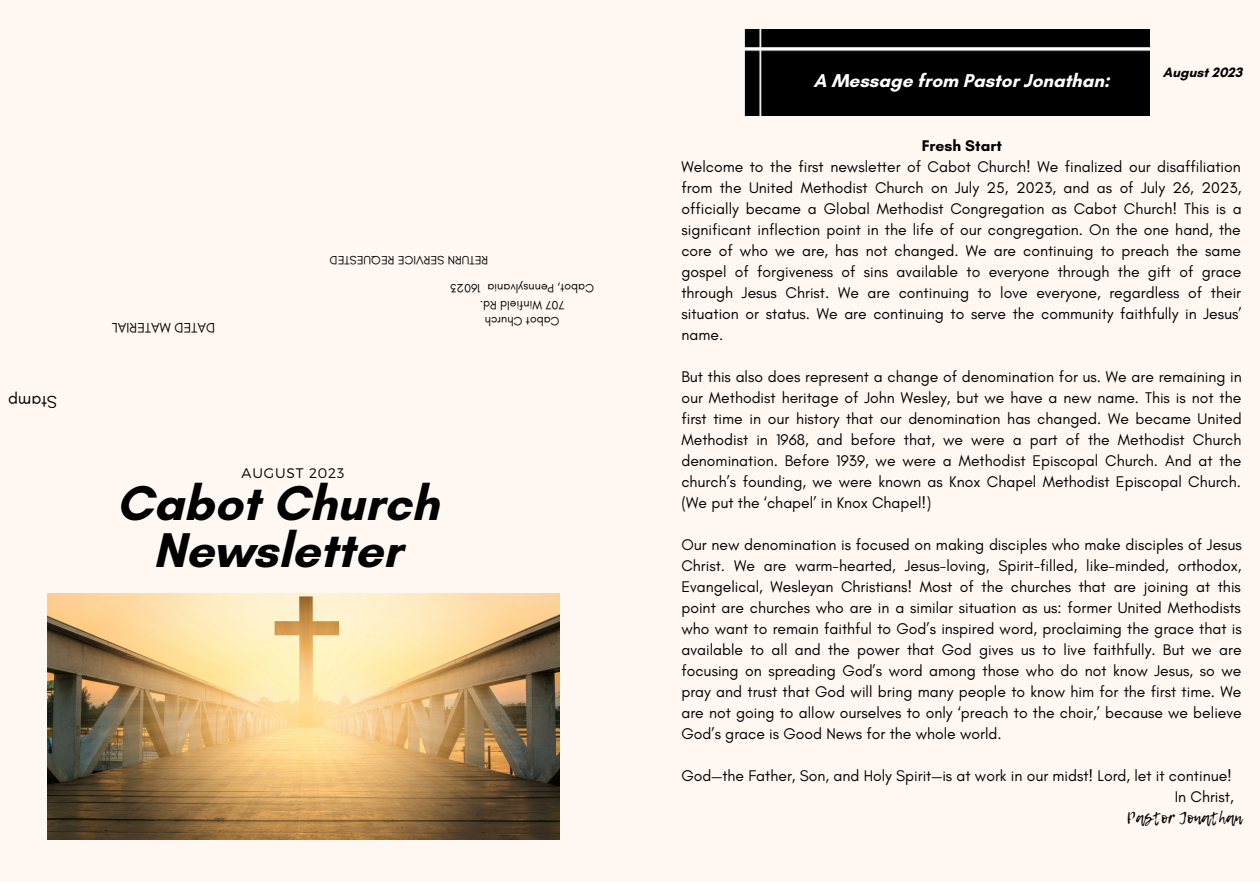
<style>
.page{position:relative;width:1260px;height:882px;background:#fff8f2}
.page>*{position:absolute;margin:0;border:0;box-sizing:border-box;transform-origin:0 0}
.t1{font:700 49.7px/46.7px "Glacial Indifference";color:#000;text-align:center}
.t2{font:700 18.9px "Glacial Indifference";color:#fff}
.t3{font:17.5px "Glacial Indifference";color:#000}
.t4{font:15.75px/21px "Glacial Indifference";color:#000;text-align:justify}
.t5{font:15.75px "Lemon Tuesday";color:#000}
.t6{font:700 15.75px "Glacial Indifference";color:#000}
.t7{font:14px "Glacial Indifference";color:#000}
.t8{font:700 13.83px "Glacial Indifference";color:#000}
.t9{font:300 13.83px "Montserrat";letter-spacing:.06em;color:#000}
.t10{font:12.25px "Glacial Indifference";color:#000}
</style>
<div class="page">
<div style="left:745px;top:29px;width:404px;height:87px;background:#000"></div>
<img style="left:48px;top:594px;width:511px;height:245px">
<p class="t3" style="left:57px;top:412px;width:51px;rotate:-180deg">matS p</p>
<p class="t10" style="left:488px;top:268px;width:160px;rotate:-180deg">UTER NR VRES C I E QER U DETSE</p>
<p class="t10" style="left:481px;top:296px;width:32px;rotate:-180deg">206 1 3</p>
<p class="t10" style="left:594px;top:296px;width:108px;rotate:-180deg">C a i nav l y snneP, t oba</p>
<p class="t7" style="left:215px;top:337px;width:105px;rotate:-180deg">D A DET M A A I RET L</p>
<p class="t10" style="left:564px;top:312px;width:86px;rotate:-180deg">707 W dlei fni . dR</p>
<p class="t10" style="left:560px;top:329px;width:76px;rotate:-180deg">C Ct oba hc r uh</p>
<p class="t9" style="left:242px;top:464px;width:104px">AUGUST 2023</p>
<p class="t1" style="left:116px;top:480px;width:324px">Cabot Church<br>Newsletter</p>
<p class="t2" style="left:814px;top:69px;width:298px">A Message from Pastor Jonathan:</p>
<p class="t8" style="left:1163px;top:64px;width:81px">August 2023</p>
<p class="t6" style="left:922px;top:136px;width:82px">Fresh Start</p>
<p class="t4" style="left:681px;top:156px;width:562px">Welcome to the first newsletter of Cabot Church! We finalized our disaffiliation from the United Methodist Church on July 25, 2023, and as of July 26, 2023, officially became a Global Methodist Congregation as Cabot Church! This is a significant inflection point in the life of our congregation. On the one hand, the core of who we are, has not changed. We are continuing to preach the same gospel of forgiveness of sins available to everyone through the gift of grace through Jesus Christ. We are continuing to love everyone, regardless of their situation or status. We are continuing to serve the community faithfully in Jesus’ name.</p>
<p class="t4" style="left:681px;top:366px;width:562px">But this also does represent a change of denomination for us. We are remaining in our Methodist heritage of John Wesley, but we have a new name. This is not the first time in our history that our denomination has changed. We became United Methodist in 1968, and before that, we were a part of the Methodist Church denomination. Before 1939, we were a Methodist Episcopal Church. And at the church’s founding, we were known as Knox Chapel Methodist Episcopal Church. (We put the ‘chapel’ in Knox Chapel!)</p>
<p class="t4" style="left:681px;top:534px;width:562px">Our new denomination is focused on making disciples who make disciples of Jesus Christ. We are warm-hearted, Jesus-loving, Spirit-filled, like-minded, orthodox, Evangelical, Wesleyan Christians! Most of the churches that are joining at this point are churches who are in a similar situation as us: former United Methodists who want to remain faithful to God’s inspired word, proclaiming the grace that is available to all and the power that God gives us to live faithfully. But we are focusing on spreading God’s word among those who do not know Jesus, so we pray and trust that God will bring many people to know him for the first time. We are not going to allow ourselves to only ‘preach to the choir,’ because we believe God’s grace is Good News for the whole world.</p>
<p class="t4" style="left:681px;top:765px;width:552px">God—the Father, Son, and Holy Spirit—is at work in our midst! Lord, let it continue!</p>
<p class="t4" style="left:1175px;top:786px;width:60px">In Christ,</p>
<p class="t5" style="left:1127px;top:805px;width:117px">Pastor Jonathan</p>
</div>
